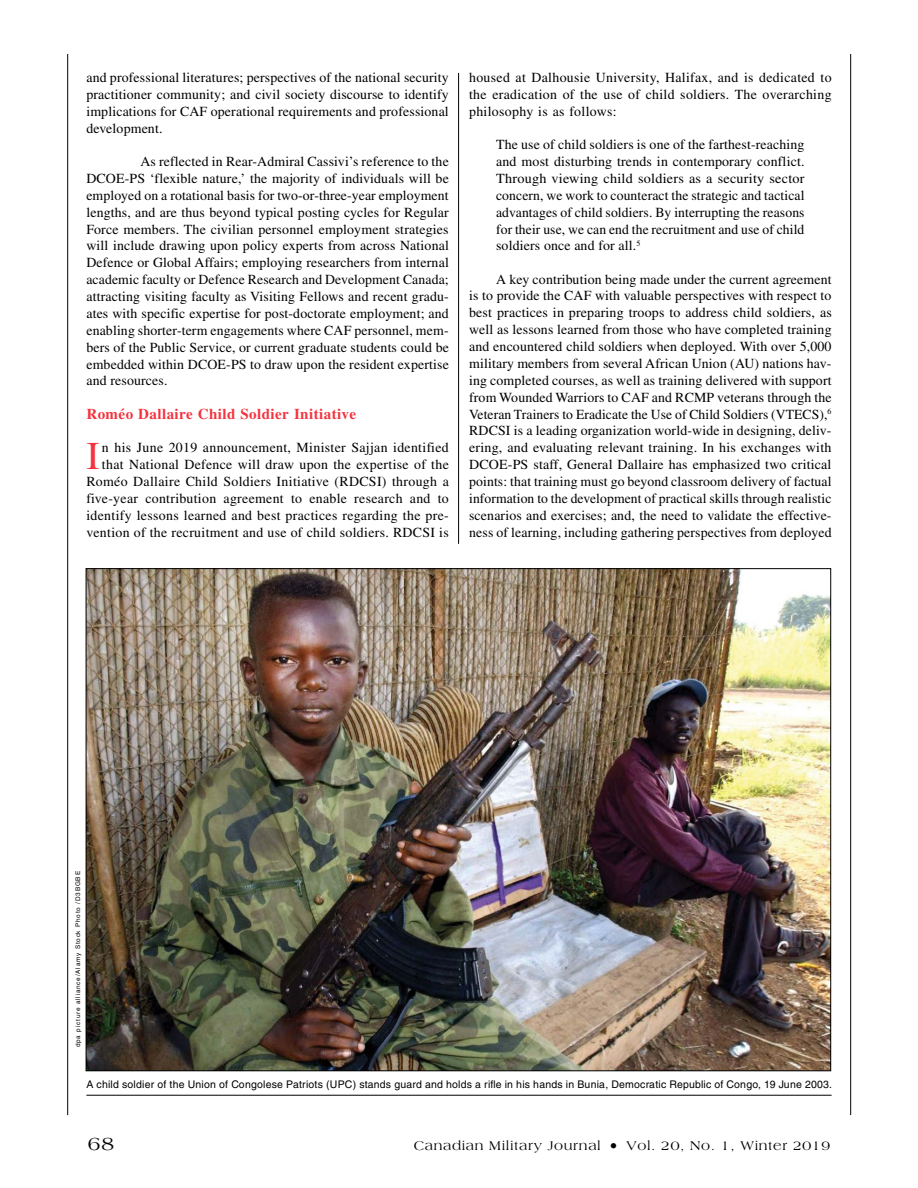
<style>
.page{position:relative;width:918px;height:1188px;background:#fff}
.page>*{position:absolute;margin:0;border:0;box-sizing:border-box;transform-origin:0 0}
.t1{font:39.3px "Times LT Std";color:#f5333f}
.t2{font:19.5px "Americana Std";color:#000}
.t3{font:700 15px "Times LT Std";letter-spacing:.03em;color:#f5333f}
.t4{font:13.8px/16.8px "Times LT Std";letter-spacing:.02em;color:#000;text-align:justify}
.t5{font:13.5px "Americana Std";letter-spacing:.05em;color:#000}
.t6{font:10.5px "Helvetica LT Std";letter-spacing:.02em;color:#000}
.t7{font:6.3px "Helvetica LT Std";letter-spacing:.125em;color:#000}
.s1{font-size:16.5px}
</style>
<div class="page">
<hr style="left:850px;top:54px;width:1px;height:1061px;background:#000">
<hr style="left:67px;top:54px;width:1px;height:1061px;background:#000">
<hr style="left:458px;top:73px;width:1px;height:471px;background:#000">
<img style="left:88px;top:570px;width:741px;height:499px">
<hr style="left:86px;top:1095px;width:746px;height:1px;background:#000">
<p class="t4" style="left:86px;top:69px;width:364px">and professional literatures; perspectives of the national security practitioner community; and civil society discourse to identify implications for CAF operational requirements and professional development.</p>
<p class="t4" style="left:86px;top:153px;width:364px;text-indent:54px">As reflected in Rear-Admiral Cassivi’s reference to the DCOE-PS ‘flexible nature,’ the majority of individuals will be employed on a rotational basis for two-or-three-year employment lengths, and are thus beyond typical posting cycles for Regular Force members. The civilian personnel employment strategies will include drawing upon policy experts from across National Defence or Global Affairs; employing researchers from internal academic faculty or Defence Research and Development Canada; attracting visiting faculty as Visiting Fellows and recent gradu&shy;ates with specific expertise for post-doctorate employment; and enabling shorter-term engagements where CAF personnel, mem&shy;bers of the Public Service, or current graduate students could be embedded within DCOE-PS to draw upon the resident expertise and resources.</p>
<p class="t3" style="left:86px;top:405px;width:271px">Roméo Dallaire Child Soldier Initiative</p>
<h1 class="t1" style="left:86px;top:434px;width:15px">I</h1>
<p class="t4" style="left:86px;top:439px;width:364px;text-align:right">n his June 2019 announcement, Minister Sajjan identified that National Defence will draw upon the expertise of the Roméo Dallaire Child Soldiers Initiative (RDCSI) through a five-year contribution agreement to enable research and to identify lessons learned and best practices regarding the pre&shy;vention of the recruitment and use of child soldiers. RDCSI is</p>
<p class="t4" style="left:469px;top:69px;width:364px">housed at Dalhousie University, Halifax, and is dedicated to the eradication of the use of child soldiers. The overarching philosophy is as follows:</p>
<p class="t4" style="left:496px;top:136px;width:310px">The use of child soldiers is one of the farthest-reaching and most disturbing trends in contemporary conflict.<br>Through viewing child soldiers as a security sector concern, we work to counteract the strategic and tactical advantages of child soldiers. By interrupting the reasons for their use, we can end the recruitment and use of child soldiers once and for all.<sup>5</sup></p>
<p class="t4" style="left:469px;top:270px;width:364px;text-indent:27px">A key contribution being made under the current agreement is to provide the CAF with valuable perspectives with respect to best practices in preparing troops to address child soldiers, as well as lessons learned from those who have completed training and encountered child soldiers when deployed. With over 5,000 military members from several African Union (AU) nations hav&shy;ing completed courses, as well as training delivered with support from Wounded Warriors to CAF and RCMP veterans through the Veteran Trainers to Eradicate the Use of Child Soldiers (VTECS),<sup>6<br></sup>RDCSI is a leading organization world-wide in designing, deliv&shy;ering, and evaluating relevant training. In his exchanges with DCOE-PS staff, General Dallaire has emphasized two critical points: that training must go beyond classroom delivery of factual information to the development of practical skills through realistic scenarios and exercises; and, the need to validate the effective&shy;ness of learning, including gathering perspectives from deployed</p>
<p class="t7" style="left:74px;top:1047px;width:178px;rotate:-90deg">dpa picture alliance/Alamy Stock Photo /D3BGBE</p>
<p class="t6" style="left:86px;top:1078px;width:747px">A child soldier of the Union of Congolese Patriots (UPC) stands guard and holds a rifle in his hands in Bunia, Democratic Republic of Congo, 19 June 2003.</p>
<h2 class="t2" style="left:88px;top:1132px;width:28px">68</h2>
<p class="t5" style="left:414px;top:1138px;width:418px">Canadian Military Journal <span class="s1">•</span> Vol. 20, No. 1, Winter 2019</p>
</div>
